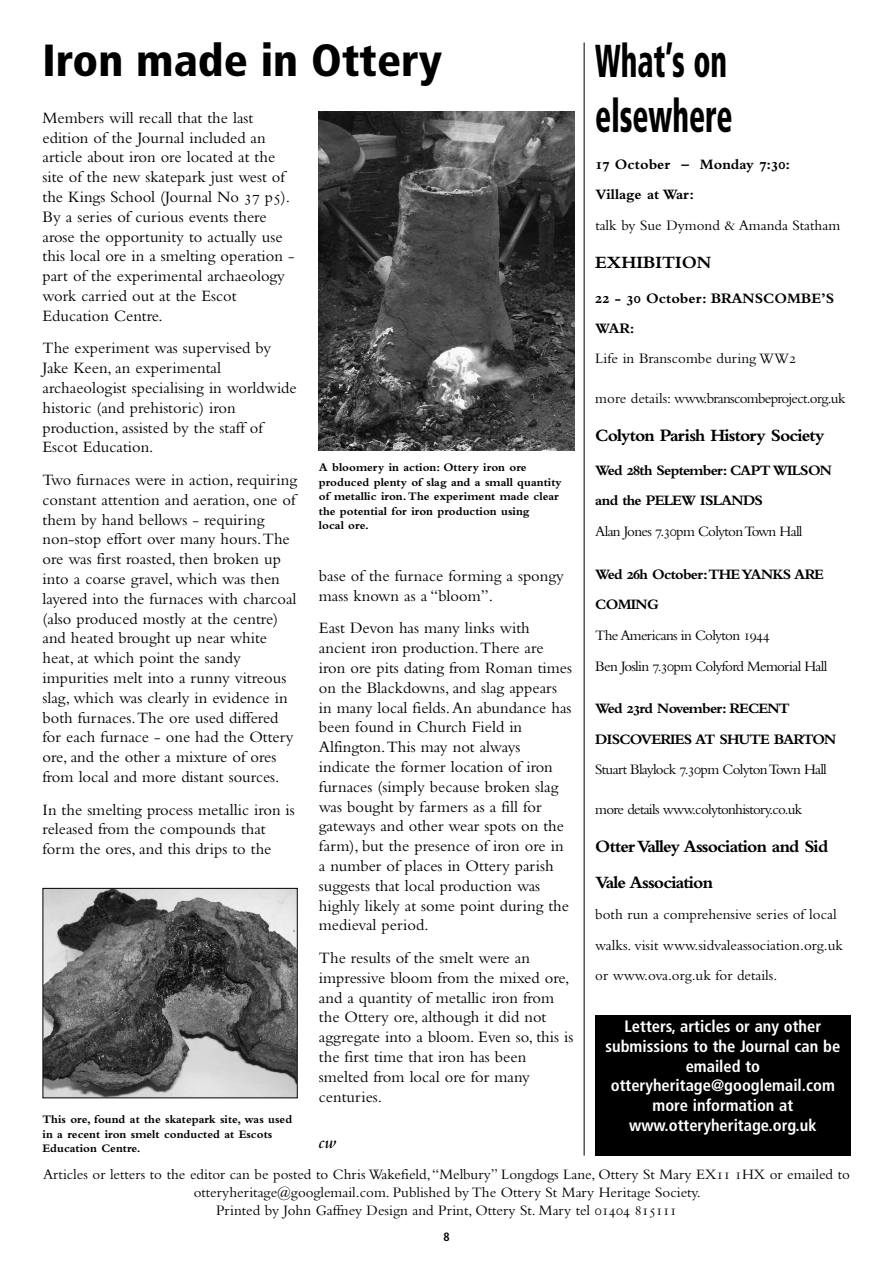
<style>
.page{position:relative;width:893px;height:1263px;background:#fff}
.page>*{position:absolute;margin:0;border:0;box-sizing:border-box;transform-origin:0 0}
.t1{font:900 condensed 46.05px/55.3px "Frutiger";color:#000;scale:.65 1}
.t2{font:900 condensed 45px "Frutiger";color:#000}
.t3{font:700 18px/35.8px "Bembo NT";letter-spacing:-.045em;color:#000}
.t4{font:700 18px "Bembo NT";color:#000}
.t5{font:italic 600 18px "Bembo NT";color:#000}
.t6{font:16.5px/19.8px "Bembo NT";color:#000}
.t7{font:700 condensed 16.5px/19.8px "Frutiger";color:#fff;text-align:center}
.t8{font:15px/18px "Bembo NT";color:#000;text-align:center}
.t9{font:15px/30.8px "Bembo NT";letter-spacing:-.045em;color:#000}
.t10{font:700 15px/30px "Bembo NT";letter-spacing:-.045em;color:#000}
.t11{font:700 15px/30px "Bembo NT";color:#000}
.t12{font:700 12px/14.4px "Bembo NT";color:#000}
.t13{font:700 condensed 12px "Frutiger";color:#000}
</style>
<div class="page">
<hr style="left:584px;top:43px;width:1px;height:1112px;background:#000">
<div style="left:595px;top:1015px;width:255px;height:140px;background:#000"></div>
<img style="left:45px;top:890px;width:251px;height:206px">
<div style="left:43px;top:888px;width:255px;height:210px;border:1px solid #000"></div>
<img style="left:319px;top:112px;width:255px;height:339px">
<h2 class="t2" style="left:43px;top:43px;width:401px">Iron made in Ottery</h2>
<p class="t6" style="left:43px;top:109px;width:254px">Members will recall that the last edition of the Journal included an article about iron ore located at the site of the new skatepark just west of the Kings School (Journal No 37 p5).<br>By a series of curious events there arose the opportunity to actually use this local ore in a smelting operation - part of the experimental archaeology work carried out at the Escot Education Centre.</p>
<p class="t6" style="left:43px;top:340px;width:256px">The experiment was supervised by<br>Jake Keen, an experimental archaeologist specialising in worldwide historic (and prehistoric) iron production, assisted by the staff of<br>Escot Education.</p>
<p class="t6" style="left:43px;top:472px;width:256px">Two furnaces were in action, requiring constant attention and aeration, one of them by hand bellows - requiring non-stop effort over many hours.The ore was first roasted, then broken up into a coarse gravel, which was then layered into the furnaces with charcoal (also produced mostly at the centre) and heated brought up near white heat, at which point the sandy impurities melt into a runny vitreous slag, which was clearly in evidence in both furnaces.The ore used differed for each furnace - one had the Ottery ore, and the other a mixture of ores from local and more distant sources.</p>
<p class="t6" style="left:43px;top:801px;width:254px">In the smelting process metallic iron is released from the compounds that form the ores, and this drips to the</p>
<p class="t12" style="left:319px;top:462px;width:244px">A bloomery in action: Ottery iron ore produced plenty of slag and a small quantity of metallic iron.The experiment made clear the potential for iron production using<br>local ore.</p>
<p class="t6" style="left:319px;top:567px;width:246px">base of the furnace forming a spongy mass known as a “bloom”.</p>
<p class="t6" style="left:319px;top:620px;width:255px">East Devon has many links with ancient iron production.There are iron ore pits dating from Roman times on the Blackdowns, and slag appears in many local fields.An abundance has been found in Church Field in Alfington.This may not always indicate the former location of iron furnaces (simply because broken slag was bought by farmers as a fill for gateways and other wear spots on the farm), but the presence of iron ore in a number of places in Ottery parish suggests that local production was highly likely at some point during the medieval period.</p>
<p class="t6" style="left:319px;top:949px;width:256px">The results of the smelt were an impressive bloom from the mixed ore, and a quantity of metallic iron from the Ottery ore, although it did not aggregate into a bloom. Even so, this is the first time that iron has been smelted from local ore for many centuries.</p>
<p class="t5" style="left:319px;top:1136px;width:19px">cw</p>
<p class="t12" style="left:43px;top:1114px;width:251px">This ore, found at the skatepark site, was used in a recent iron smelt conducted at Escots<br>Education Centre.</p>
<h1 class="t1" style="left:595px;top:37px;width:213px">What’s on elsewhere</h1>
<p class="t11" style="left:595px;top:151px;width:196px">17 October – Monday 7:30:<br>Village at War:</p>
<p class="t8" style="left:595px;top:218px;width:246px">talk by Sue Dymond &amp; Amanda Statham</p>
<p class="t4" style="left:595px;top:257px;width:118px">EXHIBITION</p>
<p class="t11" style="left:595px;top:285px;width:240px">22 - 30 October: BRANSCOMBE’S<br>WAR:</p>
<p class="t8" style="left:595px;top:351px;width:202px">Life in Branscombe during WW2</p>
<p class="t9" style="left:595px;top:384px;width:252px">more details: www.branscombeproject.org.uk</p>
<p class="t3" style="left:595px;top:420px;width:231px">Colyton Parish History Society</p>
<p class="t10" style="left:595px;top:457px;width:238px">Wed 28th September: CAPT WILSON and the PELEW ISLANDS</p>
<p class="t9" style="left:595px;top:518px;width:209px">Alan Jones 7.30pm ColytonTown Hall</p>
<p class="t10" style="left:595px;top:561px;width:230px">Wed 26h October:THEYANKS ARE<br>COMING</p>
<p class="t9" style="left:595px;top:621px;width:234px">The Americans in Colyton 1944<br>Ben Joslin 7.30pm Colyford Memorial Hall</p>
<p class="t10" style="left:595px;top:695px;width:243px">Wed 23rd November: RECENT<br>DISCOVERIES AT SHUTE BARTON</p>
<p class="t9" style="left:595px;top:756px;width:233px">Stuart Blaylock 7.30pm ColytonTown Hall</p>
<p class="t9" style="left:595px;top:795px;width:209px">more details www.colytonhistory.co.uk</p>
<p class="t3" style="left:595px;top:830px;width:235px">OtterValley Association and Sid<br>Vale Association</p>
<p class="t8" style="left:595px;top:900px;width:249px;line-height:30.8px;text-align:left">both run a comprehensive series of local walks. visit www.sidvaleassociation.org.uk or www.ova.org.uk for details.</p>
<p class="t7" style="left:605px;top:1018px;width:236px">Letters, articles or any other submissions to the Journal can be emailed to otteryheritage@googlemail.com more information at www.otteryheritage.org.uk</p>
<p class="t8" style="left:43px;top:1167px;width:808px">Articles or letters to the editor can be posted to Chris Wakefield,“Melbury” Longdogs Lane, Ottery St Mary EX11 1HX or emailed to otteryheritage@googlemail.com. Published by The Ottery St Mary Heritage Society.<br>Printed by John Gaffney Design and Print, Ottery St. Mary tel 01404 815111</p>
<p class="t13" style="left:443px;top:1232px;width:8px">8</p>
</div>
